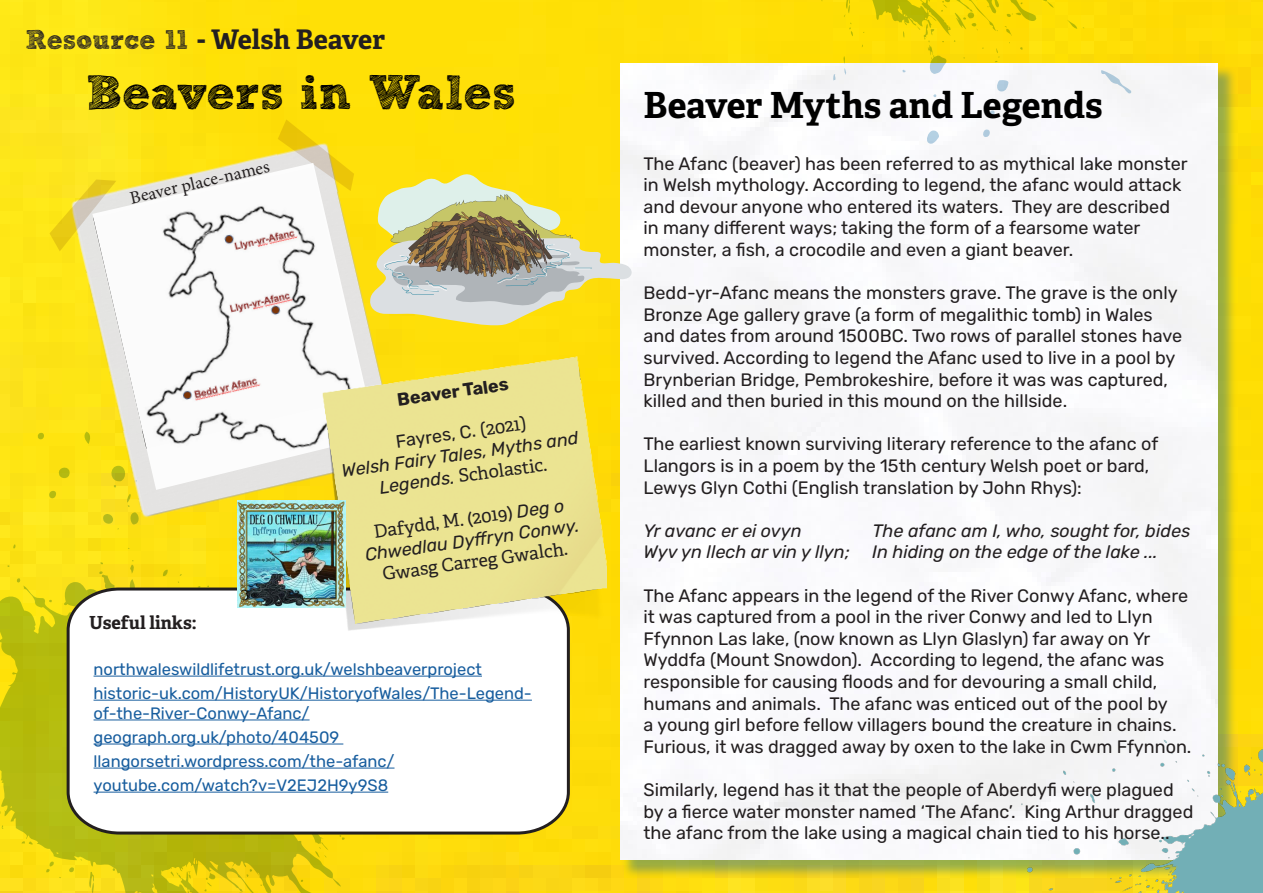
<style>
.page{position:relative;width:1263px;height:893px;background:#fff}
.page>*{position:absolute;margin:0;border:0;box-sizing:border-box;transform-origin:0 0}
.t1{font:48px "Sketch Rockwell";color:#000}
.t2{font:700 36px "Adelle";color:#000}
.t3{font:700 27px "Adelle";color:#231f20}
.t4{font:18px/21.6px "Rubik";color:#231f20}
.t5{font:italic 18px/21.6px "Rubik";color:#231f20;text-align:center}
.t6{font:18px/21.6px "Adelle";color:#231f20;text-align:center}
.t7{font:18px "Minion Pro";color:#231f20}
.t8{font:700 18px "Adelle";color:#231f20}
.t9{font:700 18px "Rubik";color:#231f20}
.t10{font:16.5px/19.8px "Rubik";color:#175d9e}
.s1{font-family:"Sketch Rockwell";font-weight:400}
.s2{font-family:"Adelle"}
.s3{font-family:"Adelle";font-style:normal}
.s4{font-family:"Rubik";font-style:italic}
</style>
<div class="page">
<img style="left:0;top:0;width:1263px;height:893px">
<img style="left:0;top:95px;width:475px;height:458px">
<svg style="left:278px;top:119px;width:76px;height:44px"></svg>
<img style="left:92px;top:163px;width:284px;height:327px">
<div style="left:621px;top:65px;width:616px;height:814px;background:#0062a0;opacity:.4"></div>
<img style="left:620px;top:64px;width:597px;height:796px">
<img style="left:998px;top:740px;width:265px;height:153px">
<svg style="left:1067px;top:20px;width:17px;height:9px"></svg>
<svg style="left:989px;top:110px;width:6px;height:5px"></svg>
<svg style="left:982px;top:128px;width:10px;height:10px"></svg>
<svg style="left:925px;top:129px;width:14px;height:16px"></svg>
<svg style="left:1101px;top:70px;width:30px;height:25px"></svg>
<svg style="left:744px;top:0;width:310px;height:97px"></svg>
<svg style="left:368px;top:171px;width:266px;height:155px"></svg>
<svg style="left:82px;top:432px;width:9px;height:12px"></svg>
<svg style="left:37px;top:432px;width:9px;height:8px"></svg>
<svg style="left:57px;top:467px;width:14px;height:14px"></svg>
<svg style="left:109px;top:465px;width:18px;height:23px"></svg>
<svg style="left:48px;top:490px;width:10px;height:9px"></svg>
<svg style="left:126px;top:494px;width:14px;height:31px"></svg>
<svg style="left:101px;top:514px;width:18px;height:16px"></svg>
<svg style="left:12px;top:544px;width:4px;height:5px"></svg>
<svg style="left:341px;top:836px;width:4px;height:4px"></svg>
<svg style="left:0;top:553px;width:341px;height:340px"></svg>
<svg style="left:315px;top:842px;width:13px;height:15px"></svg>
<svg style="left:188px;top:871px;width:3px;height:8px"></svg>
<svg style="left:171px;top:871px;width:11px;height:7px"></svg>
<svg style="left:50px;top:179px;width:66px;height:72px"></svg>
<svg style="left:65px;top:586px;width:506px;height:250px"></svg>
<hr style="left:94px;top:676px;width:388px;height:1px;background:#175d9e">
<hr style="left:94px;top:700px;width:438px;height:1px;background:#175d9e">
<hr style="left:94px;top:719px;width:216px;height:1px;background:#175d9e">
<hr style="left:94px;top:744px;width:249px;height:1px;background:#175d9e">
<hr style="left:94px;top:768px;width:300px;height:1px;background:#175d9e">
<hr style="left:94px;top:792px;width:294px;height:1px;background:#175d9e">
<img style="left:322px;top:344px;width:285px;height:304px">
<img style="left:238px;top:501px;width:108px;height:107px">
<p class="t3" style="left:26px;top:22px;width:361px"><span class="s1">Resource 11</span> - Welsh Beaver</p>
<p class="t1" style="left:86px;top:66px;width:431px">Beavers in Wales</p>
<p class="t7" style="left:127px;top:187px;width:144px;rotate:-13deg">Beaver place-names</p>
<p class="t9" style="left:396px;top:389px;width:114px;rotate:-8deg">Beaver Tales</p>
<p class="t4" style="left:394px;top:431px;width:133px;rotate:-8deg">Fayres, C. (<span class="s2">2021</span>)</p>
<p class="t5" style="left:340px;top:461px;width:240px;rotate:-8deg">Welsh Fairy Tales, Myths and<br>Legends. <span class="s3">Scholastic.</span></p>
<p class="t6" style="left:361px;top:523px;width:217px;rotate:-8deg">Dafydd, M. (2019) <span class="s4">Deg o<br>Chwedlau Dyff ryn Conwy.<br></span>Gwasg Carreg Gwalch.</p>
<p class="t8" style="left:89px;top:611px;width:109px">Useful links:</p>
<p class="t10" style="left:94px;top:660px;width:390px">northwaleswildlifetrust.org.uk/welshbeaverproject</p>
<p class="t10" style="left:94px;top:684px;width:440px">historic-uk.com/HistoryUK/HistoryofWales/The-Legend&shy;of-the-River-Conwy-Afanc/</p>
<p class="t10" style="left:94px;top:728px;width:247px">geograph.org.uk/photo/404509</p>
<p class="t10" style="left:94px;top:752px;width:302px">llangorsetri.wordpress.com/the-afanc/</p>
<p class="t10" style="left:94px;top:776px;width:296px">youtube.com/watch?v=V2EJ2H9y9S8</p>
<p class="t2" style="left:643px;top:82px;width:461px">Beaver Myths and Legends</p>
<p class="t4" style="left:643px;top:153px;width:546px">The Afanc (beaver) has been referred to as mythical lake monster in Welsh mythology. According to legend, the afanc would attack and devour anyone who entered its waters. They are described in many different ways; taking the form of a fearsome water monster, a fish, a crocodile and even a giant beaver.</p>
<p class="t4" style="left:643px;top:283px;width:540px">Bedd-yr-Afanc means the monsters grave. The grave is the only Bronze Age gallery grave (a form of megalithic tomb) in Wales and dates from around 1500BC. Two rows of parallel stones have survived. According to legend the Afanc used to live in a pool by Brynberian Bridge, Pembrokeshire, before it was was captured, killed and then buried in this mound on the hillside.</p>
<p class="t4" style="left:643px;top:434px;width:516px">The earliest known surviving literary reference to the afanc of<br>Llangors is in a poem by the 15th century Welsh poet or bard,<br>Lewys Glyn Cothi (English translation by John Rhys):</p>
<p class="t5" style="left:643px;top:520px;width:160px">Yr avanc er ei ovyn</p>
<p class="t5" style="left:872px;top:520px;width:319px">The afanc am I, who, sought for, bides</p>
<p class="t5" style="left:643px;top:542px;width:208px">Wyv yn llech ar vin y llyn;</p>
<p class="t5" style="left:872px;top:542px;width:287px">In hiding on the edge of the lake ...</p>
<p class="t4" style="left:643px;top:585px;width:549px">The Afanc appears in the legend of the River Conwy Afanc, where it was captured from a pool in the river Conwy and led to Llyn Ffynnon Las lake, (now known as Llyn Glaslyn) far away on Yr Wyddfa (Mount Snowdon). According to legend, the afanc was responsible for causing floods and for devouring a small child, humans and animals. The afanc was enticed out of the pool by<br>a young girl before fellow villagers bound the creature in chains.<br>Furious, it was dragged away by oxen to the lake in Cwm Ffynnon.</p>
<p class="t4" style="left:643px;top:779px;width:551px">Similarly, legend has it that the people of Aberdyfi were plagued by a fierce water monster named ‘The Afanc’. King Arthur dragged the afanc from the lake using a magical chain tied to his horse..</p>
</div>
